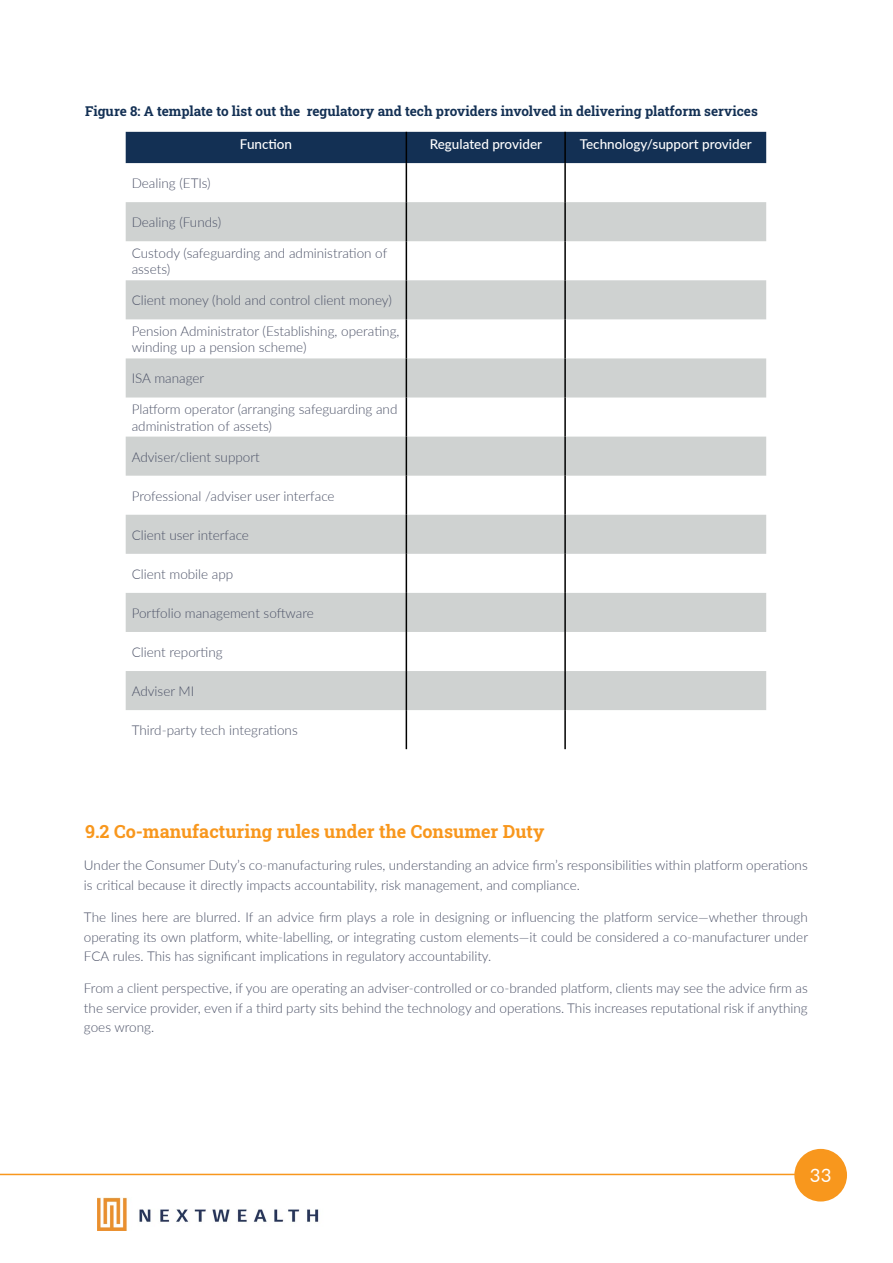
<style>
.page{position:relative;width:893px;height:1263px;background:#fff}
.page>*{position:absolute;margin:0;border:0;box-sizing:border-box;transform-origin:0 0}
.t1{font:18.45px "Lato";color:#fff}
.t2{font:700 18px "Roboto Slab";color:#f8971d}
.t3{font:300 13.5px/19.5px "Lato";color:#4b5166}
.t4{font:700 13.5px "Roboto Slab";color:#133054}
.t5{font:500 13.5px "Lato";color:#fff}
</style>
<div class="page">
<hr style="left:0;top:1174px;width:821px;height:1px;background:#f8971d">
<div style="left:794px;top:1149px;width:53px;height:52px;background:#f8971d;border-radius:50%"></div>
<img style="left:98px;top:1197px;width:221px;height:33px">
<div style="left:126px;top:132px;width:640px;height:31px;background:#133054"></div>
<svg style="left:126px;top:202px;width:640px;height:508px;fill:#cfd2d1"></svg>
<hr style="left:406px;top:132px;width:1px;height:31px;background:#000">
<hr style="left:564px;top:132px;width:2px;height:31px;background:#000">
<hr style="left:406px;top:163px;width:1px;height:39px;background:#000">
<hr style="left:564px;top:163px;width:2px;height:39px;background:#000">
<hr style="left:406px;top:202px;width:1px;height:39px;background:#000">
<hr style="left:564px;top:202px;width:2px;height:39px;background:#000">
<hr style="left:406px;top:241px;width:1px;height:39px;background:#000">
<hr style="left:564px;top:241px;width:2px;height:39px;background:#000">
<hr style="left:406px;top:280px;width:1px;height:39px;background:#000">
<hr style="left:564px;top:280px;width:2px;height:39px;background:#000">
<hr style="left:406px;top:319px;width:1px;height:39px;background:#000">
<hr style="left:564px;top:319px;width:2px;height:39px;background:#000">
<hr style="left:406px;top:358px;width:1px;height:39px;background:#000">
<hr style="left:564px;top:358px;width:2px;height:39px;background:#000">
<hr style="left:406px;top:397px;width:1px;height:40px;background:#000">
<hr style="left:564px;top:397px;width:2px;height:40px;background:#000">
<hr style="left:406px;top:437px;width:1px;height:39px;background:#000">
<hr style="left:564px;top:437px;width:2px;height:39px;background:#000">
<hr style="left:406px;top:476px;width:1px;height:39px;background:#000">
<hr style="left:564px;top:476px;width:2px;height:39px;background:#000">
<hr style="left:406px;top:515px;width:1px;height:39px;background:#000">
<hr style="left:564px;top:515px;width:2px;height:39px;background:#000">
<hr style="left:406px;top:554px;width:1px;height:39px;background:#000">
<hr style="left:564px;top:554px;width:2px;height:39px;background:#000">
<hr style="left:406px;top:593px;width:1px;height:39px;background:#000">
<hr style="left:564px;top:593px;width:2px;height:39px;background:#000">
<hr style="left:406px;top:632px;width:1px;height:39px;background:#000">
<hr style="left:564px;top:632px;width:2px;height:39px;background:#000">
<hr style="left:406px;top:671px;width:1px;height:39px;background:#000">
<hr style="left:564px;top:671px;width:2px;height:39px;background:#000">
<hr style="left:406px;top:710px;width:1px;height:39px;background:#000">
<hr style="left:564px;top:710px;width:2px;height:39px;background:#000">
<p class="t4" style="left:85px;top:102px;width:674px">Figure 8: A template to list out the regulatory and tech providers involved in delivering platform services</p>
<p class="t5" style="left:240px;top:134px;width:54px">Function</p>
<p class="t5" style="left:430px;top:134px;width:114px">Regulated provider</p>
<p class="t5" style="left:580px;top:134px;width:174px">Technology/support provider</p>
<p class="t3" style="left:132px;top:173px;width:81px">Dealing (ETIs)</p>
<p class="t3" style="left:132px;top:212px;width:91px">Dealing (Funds)</p>
<p class="t3" style="left:132px;top:245px;width:257px;line-height:16.2px">Custody (safeguarding and administration of assets)</p>
<p class="t3" style="left:132px;top:290px;width:262px">Client money (hold and control client money)</p>
<p class="t3" style="left:132px;top:323px;width:269px;line-height:16.2px">Pension Administrator (Establishing, operating, winding up a pension scheme)</p>
<p class="t3" style="left:132px;top:368px;width:74px">ISA manager</p>
<p class="t3" style="left:132px;top:401px;width:267px;line-height:16.2px">Platform operator (arranging safeguarding and administration of assets)</p>
<p class="t3" style="left:132px;top:446px;width:130px">Adviser/client support</p>
<p class="t3" style="left:132px;top:486px;width:204px">Professional /adviser user interface</p>
<p class="t3" style="left:132px;top:525px;width:119px">Client user interface</p>
<p class="t3" style="left:132px;top:564px;width:103px">Client mobile app</p>
<p class="t3" style="left:132px;top:603px;width:184px">Portfolio management software</p>
<p class="t3" style="left:132px;top:642px;width:93px">Client reporting</p>
<p class="t3" style="left:132px;top:681px;width:64px">Adviser MI</p>
<p class="t3" style="left:132px;top:720px;width:168px">Third-party tech integrations</p>
<h2 class="t2" style="left:85px;top:819px;width:461px">9.2 Co-manufacturing rules under the Consumer Duty</h2>
<p class="t3" style="left:84px;top:855px;width:725px">Under the Consumer Duty’s co-manufacturing rules, understanding an advice firm’s responsibilities within platform operations is critical because it directly impacts accountability, risk management, and compliance.</p>
<p class="t3" style="left:84px;top:907px;width:726px;text-align:justify">The lines here are blurred. If an advice firm plays a role in designing or influencing the platform service—whether through operating its own platform, white-labelling, or integrating custom elements—it could be considered a co-manufacturer under FCA rules. This has significant implications in regulatory accountability.</p>
<p class="t3" style="left:84px;top:978px;width:725px;text-align:justify">From a client perspective, if you are operating an adviser-controlled or co-branded platform, clients may see the advice firm as the service provider, even if a third party sits behind the technology and operations. This increases reputational risk if anything goes wrong.</p>
<h1 class="t1" style="left:810px;top:1162px;width:23px">33</h1>
</div>
